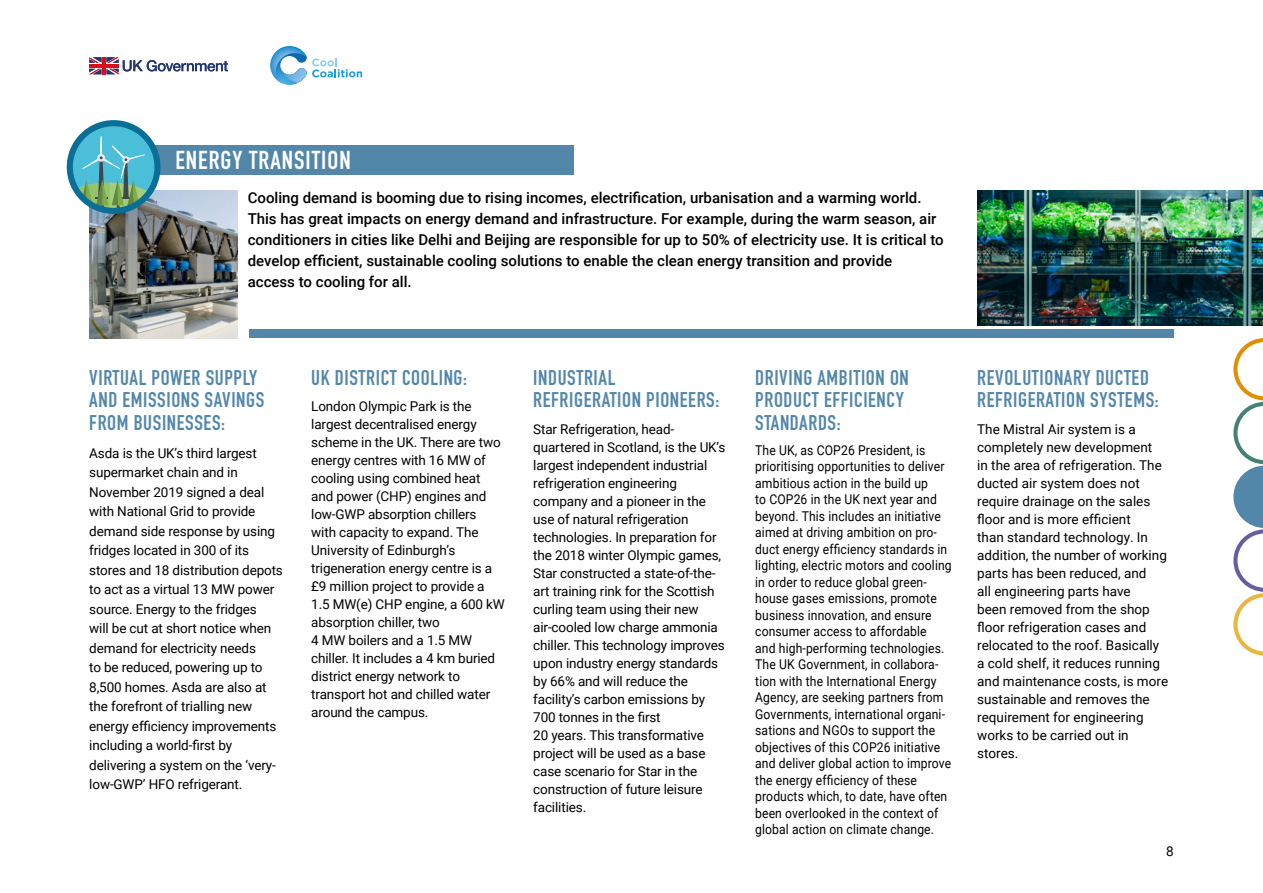
<style>
.page{position:relative;width:1263px;height:893px;background:#fff}
.page>*{position:absolute;margin:0;border:0;box-sizing:border-box;transform-origin:0 0}
.t1{font:700 25.5px "DIN Condensed";letter-spacing:.04em;color:#fff}
.t2{font:700 21px/22.5px "DIN Condensed";letter-spacing:.03em;color:#5387aa}
.t3{font:500 15px/21px "Roboto";color:#000}
.t4{font:13.5px/18px "Roboto";letter-spacing:-.01em;color:#000}
.t5{font:13.5px/16.5px "Roboto";letter-spacing:.01em;color:#000;scale:.9 1}
</style>
<div class="page">
<svg style="left:270px;top:46px;width:92px;height:39px"></svg>
<svg style="left:89px;top:57px;width:139px;height:17px"></svg>
<div style="left:249px;top:330px;width:925px;height:8px;background:#5387aa"></div>
<div style="left:89px;top:145px;width:485px;height:29px;background:#5387aa"></div>
<img style="left:89px;top:190px;width:148px;height:148px">
<img style="left:977px;top:190px;width:286px;height:135px">
<svg style="left:70px;top:123px;width:87px;height:88px;background:#67b5bb"></svg>
<div style="left:67px;top:120px;width:94px;height:94px;border:6px solid #096f96;border-radius:50%"></div>
<svg style="left:1233px;top:338px;width:30px;height:318px"></svg>
<h1 class="t1" style="left:175px;top:143px;width:177px">ENERGY TRANSITION</h1>
<p class="t3" style="left:248px;top:186px;width:698px">Cooling demand is booming due to rising incomes, electrification, urbanisation and a warming world.<br>This has great impacts on energy demand and infrastructure. For example, during the warm season, air conditioners in cities like Delhi and Beijing are responsible for up to 50% of electricity use. It is critical to develop efficient, sustainable cooling solutions to enable the clean energy transition and provide<br>access to cooling for all.</p>
<h2 class="t2" style="left:89px;top:366px;width:177px">VIRTUAL POWER SUPPLY<br>AND EMISSIONS SAVINGS<br>FROM BUSINESSES:</h2>
<p class="t4" style="left:89px;top:443px;width:195px;line-height:19.5px">Asda is the UK’s third largest supermarket chain and in<br>November 2019 signed a deal with National Grid to provide demand side response by using fridges located in 300 of its stores and 18 distribution depots to act as a virtual 13 MW power source. Energy to the fridges<br>will be cut at short notice when demand for electricity needs<br>to be reduced, powering up to<br>8,500 homes. Asda are also at the forefront of trialling new energy efficiency improvements including a world-first by delivering a system on the ‘very&shy;low-GWP’ HFO refrigerant.</p>
<h2 class="t2" style="left:311px;top:366px;width:157px">UK DISTRICT COOLING:</h2>
<p class="t4" style="left:311px;top:397px;width:195px">London Olympic Park is the largest decentralised energy scheme in the UK. There are two energy centres with 16 MW of cooling using combined heat and power (CHP) engines and low-GWP absorption chillers<br>with capacity to expand. The<br>University of Edinburgh’s trigeneration energy centre is a £9 million project to provide a<br>1.5 MW(e) CHP engine, a 600 kW absorption chiller, two<br>4 MW boilers and a 1.5 MW chiller. It includes a 4 km buried district energy network to transport hot and chilled water around the campus.</p>
<h2 class="t2" style="left:533px;top:366px;width:188px">INDUSTRIAL<br>REFRIGERATION PIONEERS:</h2>
<p class="t4" style="left:533px;top:420px;width:194px">Star Refrigeration, head&shy;quartered in Scotland, is the UK’s largest independent industrial refrigeration engineering company and a pioneer in the use of natural refrigeration technologies. In preparation for the 2018 winter Olympic games,<br>Star constructed a state-of-the&shy;art training rink for the Scottish curling team using their new air-cooled low charge ammonia chiller. This technology improves upon industry energy standards by 66% and will reduce the facility’s carbon emissions by<br>700 tonnes in the first<br>20 years. This transformative project will be used as a base case scenario for Star in the construction of future leisure facilities.</p>
<h2 class="t2" style="left:755px;top:366px;width:155px">DRIVING AMBITION ON<br>PRODUCT EFFICIENCY<br>STANDARDS:</h2>
<p class="t5" style="left:755px;top:441px;width:220px">The UK, as COP26 President, is prioritising opportunities to deliver ambitious action in the build up<br>to COP26 in the UK next year and beyond. This includes an initiative aimed at driving ambition on pro&shy;duct energy efficiency standards in lighting, electric motors and cooling in order to reduce global green&shy;house gases emissions, promote business innovation, and ensure consumer access to affordable<br>and high-performing technologies.<br>The UK Government, in collabora&shy;tion with the International Energy Agency, are seeking partners from Governments, international organi&shy;sations and NGOs to support the objectives of this COP26 initiative and deliver global action to improve the energy efficiency of these products which, to date, have often been overlooked in the context of global action on climate change.</p>
<h2 class="t2" style="left:977px;top:366px;width:183px">REVOLUTIONARY DUCTED<br>REFRIGERATION SYSTEMS:</h2>
<p class="t4" style="left:977px;top:420px;width:192px">The Mistral Air system is a completely new development<br>in the area of refrigeration. The ducted air system does not require drainage on the sales floor and is more efficient<br>than standard technology. In addition, the number of working parts has been reduced, and<br>all engineering parts have<br>been removed from the shop floor refrigeration cases and relocated to the roof. Basically a cold shelf, it reduces running and maintenance costs, is more sustainable and removes the requirement for engineering works to be carried out in stores.</p>
<p class="t4" style="left:1166px;top:842px;width:9px">8</p>
</div>
